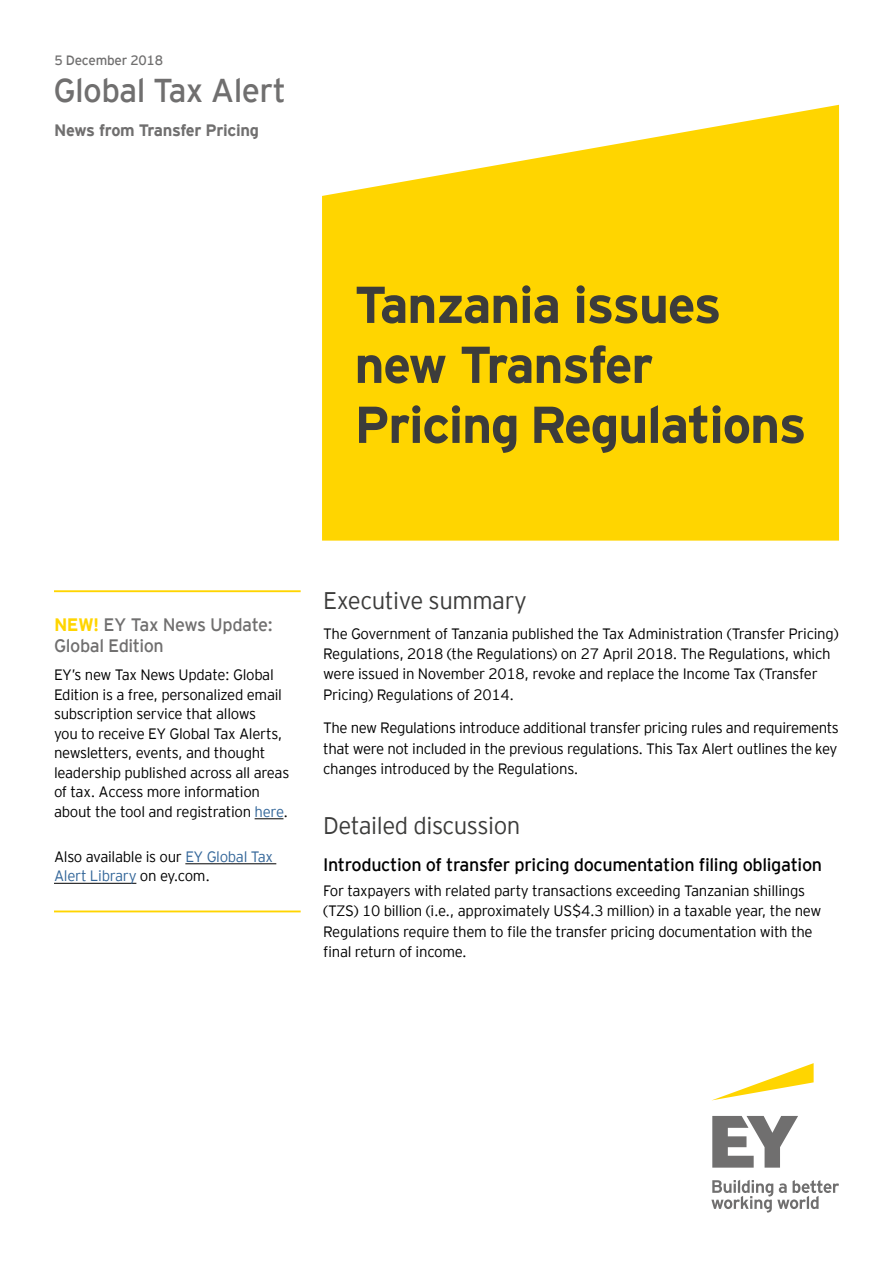
<style>
.page{position:relative;width:893px;height:1263px;background:#fff}
.page>*{position:absolute;margin:0;border:0;box-sizing:border-box;transform-origin:0 0}
.t1{font:700 51.75px/60px "EY Interstate";letter-spacing:-.025em;color:#3c3c3b}
.t2{font:33px "EY Interstate";letter-spacing:-.02em;color:#706f6f}
.t3{font:300 24px "EY Interstate";letter-spacing:-.02em;color:#3c3c3b}
.t4{font:18px "EY Interstate";letter-spacing:-.02em;color:#000}
.t5{font:18px/21px "EY Interstate";letter-spacing:-.025em;color:#706f6f}
.t6{font:700 16.5px "EY Interstate";letter-spacing:-.02em;color:#706f6f}
.t7{font:300 15px/20.2px "EY Interstate";letter-spacing:-.02em;color:#000}
.t8{font:13.5px "EY Interstate";letter-spacing:-.02em;color:#706f6f}
.s1{font-weight:700;color:#ffd500}
.s2{color:#369}
</style>
<div class="page">
<svg style="left:322px;top:105px;width:517px;height:436px;background:#ffd91a"></svg>
<hr style="left:54px;top:590px;width:247px;height:2px;background:#ffd500">
<svg style="left:255px;top:818px;width:28px;height:1px"></svg>
<hr style="left:185px;top:863px;width:91px;height:1px;background:#000">
<hr style="left:54px;top:883px;width:82px;height:1px;background:#000">
<hr style="left:54px;top:910px;width:247px;height:2px;background:#ffd500">
<svg style="left:713px;top:1063px;width:101px;height:37px"></svg>
<svg style="left:711px;top:1116px;width:128px;height:96px"></svg>
<p class="t8" style="left:54px;top:50px;width:110px">5 December 2018</p>
<h2 class="t2" style="left:53px;top:67px;width:234px">Global Tax Alert</h2>
<p class="t6" style="left:54px;top:118px;width:206px">News from Transfer Pricing</p>
<h1 class="t1" style="left:354px;top:271px;width:454px">Tanzania issues new Transfer<br>Pricing Regulations</h1>
<p class="t5" style="left:54px;top:613px;width:220px"><span class="s1">NEW!</span> EY Tax News Update:<br>Global Edition</p>
<p class="t7" style="left:54px;top:664px;width:237px;line-height:19.5px">EY’s new Tax News Update: Global Edition is a free, personalized email subscription service that allows<br>you to receive EY Global Tax Alerts, newsletters, events, and thought leadership published across all areas of tax. Access more information about the tool and registration <span class="s2">here</span>.</p>
<p class="t7" style="left:54px;top:846px;width:221px;line-height:19.5px">Also available is our <span class="s2">EY Global Tax<br>Alert Library</span> on ey.com.</p>
<h3 class="t3" style="left:323px;top:584px;width:205px">Executive summary</h3>
<p class="t7" style="left:323px;top:622px;width:517px">The Government of Tanzania published the Tax Administration (Transfer Pricing)<br>Regulations, 2018 (the Regulations) on 27 April 2018. The Regulations, which were issued in November 2018, revoke and replace the Income Tax (Transfer Pricing) Regulations of 2014.</p>
<p class="t7" style="left:323px;top:717px;width:517px;text-align:justify">The new Regulations introduce additional transfer pricing rules and requirements that were not included in the previous regulations. This Tax Alert outlines the key changes introduced by the Regulations.</p>
<h3 class="t3" style="left:323px;top:808px;width:199px">Detailed discussion</h3>
<p class="t4" style="left:323px;top:852px;width:500px">Introduction of transfer pricing documentation filing obligation</p>
<p class="t7" style="left:323px;top:880px;width:500px">For taxpayers with related party transactions exceeding Tanzanian shillings (TZS) 10 billion (i.e., approximately US$4.3 million) in a taxable year, the new Regulations require them to file the transfer pricing documentation with the final return of income.</p>
</div>
